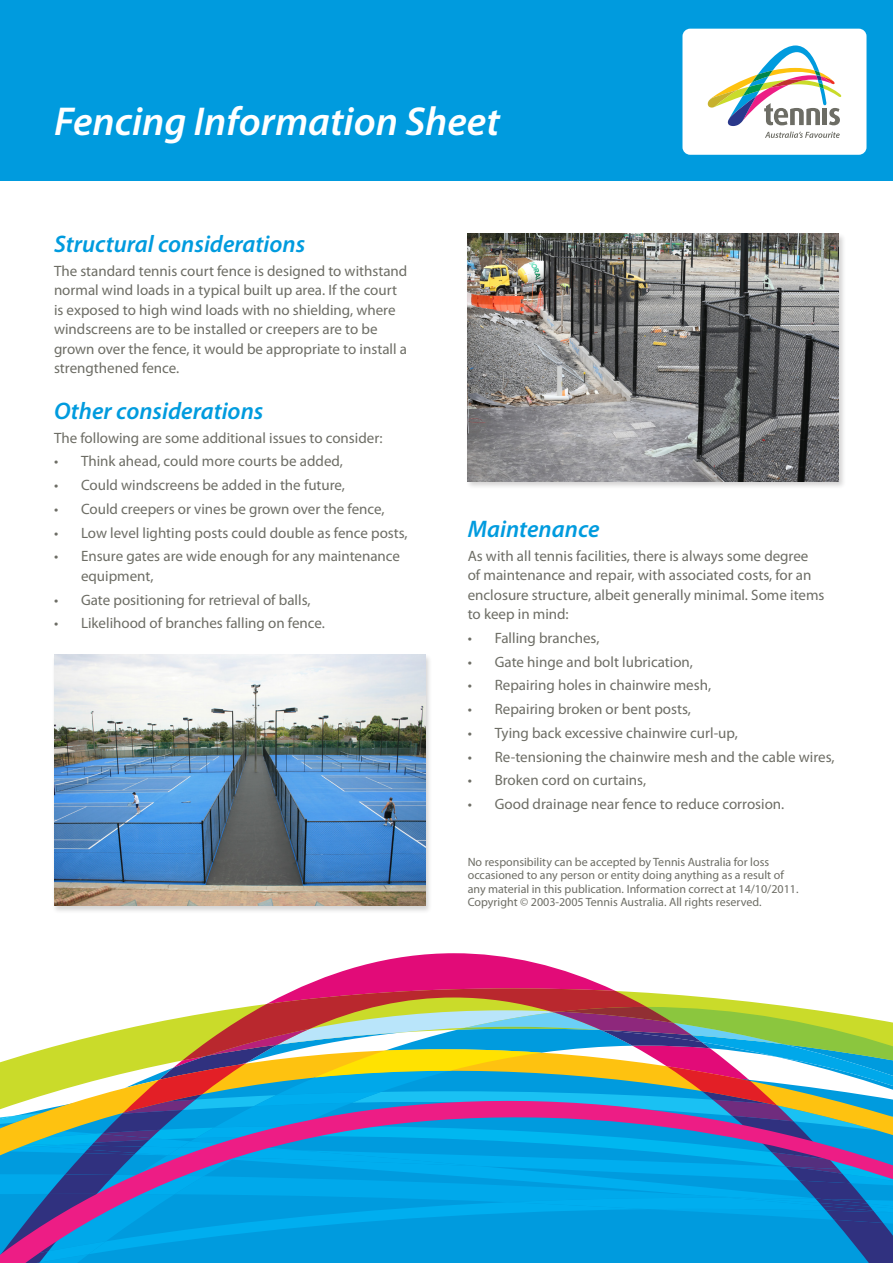
<style>
.page{position:relative;width:893px;height:1263px;background:#fff}
.page>*{position:absolute;margin:0;border:0;box-sizing:border-box;transform-origin:0 0}
.t1{font:italic 600 40.5px "Myriad Pro";color:#fff}
.t2{font:italic 600 24px "Myriad Pro";color:#009bde}
.t3{font:15px/19.5px "Myriad Pro";color:#6d6d65}
.t4{font:12px/13.5px "Myriad Pro";color:#6d6d65}
</style>
<div class="page">
<div style="left:0;top:0;width:893px;height:180px;background:#009bde"></div>
<div style="left:682px;top:29px;width:184px;height:126px;background:#fff;border-radius:8px"></div>
<svg style="left:707px;top:45px;width:135px;height:81px"></svg>
<svg style="left:765px;top:132px;width:75px;height:6px"></svg>
<svg style="left:299px;top:953px;width:310px;height:35px;fill:#e20b78"></svg>
<svg style="left:0;top:988px;width:893px;height:110px"></svg>
<svg style="left:0;top:1098px;width:893px;height:165px"></svg>
<div style="left:52px;top:654px;width:380px;height:260px;background:#231f20;opacity:.2"></div>
<img style="left:54px;top:655px;width:371px;height:251px">
<div style="left:465px;top:233px;width:381px;height:256px;background:#231f20;opacity:.2"></div>
<img style="left:468px;top:234px;width:371px;height:247px">
<h1 class="t1" style="left:54px;top:96px;width:447px">Fencing Information Sheet</h1>
<h2 class="t2" style="left:54px;top:229px;width:253px">Structural considerations</h2>
<p class="t3" style="left:54px;top:261px;width:355px">The standard tennis court fence is designed to withstand normal wind loads in a typical built up area. If the court is exposed to high wind loads with no shielding, where windscreens are to be installed or creepers are to be grown over the fence, it would be appropriate to install a strengthened fence.</p>
<h2 class="t2" style="left:54px;top:396px;width:211px">Other considerations</h2>
<p class="t3" style="left:54px;top:428px;width:330px">The following are some additional issues to consider:</p>
<p class="t3" style="left:54px;top:451px;width:290px">• Think ahead, could more courts be added,</p>
<p class="t3" style="left:54px;top:475px;width:293px">• Could windscreens be added in the future,</p>
<p class="t3" style="left:54px;top:499px;width:332px">• Could creepers or vines be grown over the fence,</p>
<p class="t3" style="left:54px;top:523px;width:355px">• Low level lighting posts could double as fence posts,</p>
<p class="t3" style="left:81px;top:546px;width:321px;text-indent:-27px">• Ensure gates are wide enough for any maintenance equipment,</p>
<p class="t3" style="left:54px;top:590px;width:258px">• Gate positioning for retrieval of balls,</p>
<p class="t3" style="left:54px;top:613px;width:272px">• Likelihood of branches falling on fence.</p>
<h2 class="t2" style="left:468px;top:513px;width:133px">Maintenance</h2>
<p class="t3" style="left:468px;top:545px;width:358px">As with all tennis facilities, there is always some degree of maintenance and repair, with associated costs, for an enclosure structure, albeit generally minimal. Some items to keep in mind:</p>
<p class="t3" style="left:468px;top:628px;width:133px">• Falling branches,</p>
<p class="t3" style="left:468px;top:651px;width:227px">• Gate hinge and bolt lubrication,</p>
<p class="t3" style="left:468px;top:675px;width:245px">• Repairing holes in chainwire mesh,</p>
<p class="t3" style="left:468px;top:699px;width:225px">• Repairing broken or bent posts,</p>
<p class="t3" style="left:468px;top:723px;width:272px">• Tying back excessive chainwire curl-up,</p>
<p class="t3" style="left:468px;top:746px;width:368px">• Re-tensioning the chainwire mesh and the cable wires,</p>
<p class="t3" style="left:468px;top:770px;width:180px">• Broken cord on curtains,</p>
<p class="t3" style="left:468px;top:794px;width:318px">• Good drainage near fence to reduce corrosion.</p>
<p class="t4" style="left:468px;top:855px;width:332px">No responsibility can be accepted by Tennis Australia for loss occasioned to any person or entity doing anything as a result of any material in this publication. Information correct at 14/10/2011.<br>Copyright © 2003-2005 Tennis Australia. All rights reserved.</p>
</div>
